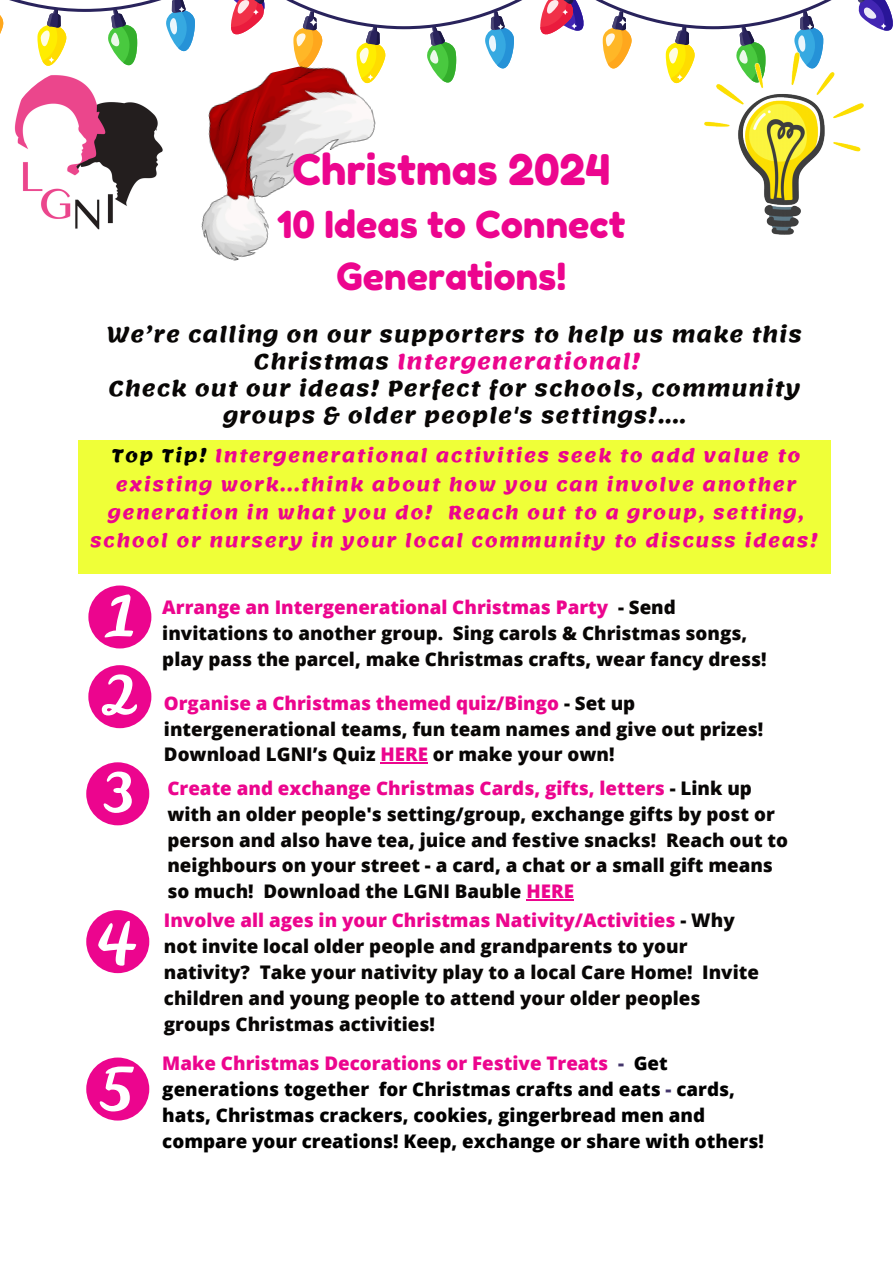
<style>
.page{position:relative;width:893px;height:1263px;background:#fff}
.page>*{position:absolute;margin:0;border:0;box-sizing:border-box;transform-origin:0 0}
.t1{font:42.15px "Fredoka One";color:#ec058e}
.t2{font:37.2px/51.8px "Fredoka One";color:#ec058e;text-align:center}
.t3{font:700 21px "Lemonada";letter-spacing:.045em;color:#080605}
.t4{font:700 21px "Lemonada";letter-spacing:.045em;color:#ec058e}
.t5{font:800 18.75px/25.9px "Open Sans";color:#080605}
.t6{font:800 18.75px/25.9px "Open Sans";color:#000}
.t7{font:700 18.15px/28.1px "Lemonada";letter-spacing:.085em;color:#ec058e;text-align:center}
.s1{color:#080605}
.s2{color:#000}
.s3{color:#ec058e}
.s4{color:#43356b}
</style>
<div class="page">
<svg style="left:0;top:0;width:893px;height:83px"></svg>
<img style="left:3px;top:66px;width:172px;height:172px;border-radius:50%">
<img style="left:172px;top:53px;width:226px;height:208px">
<img style="left:704px;top:53px;width:159px;height:182px">
<svg style="left:88px;top:585px;width:63px;height:63px"></svg>
<svg style="left:88px;top:665px;width:63px;height:63px"></svg>
<svg style="left:86px;top:762px;width:63px;height:63px"></svg>
<svg style="left:86px;top:910px;width:63px;height:63px"></svg>
<svg style="left:86px;top:1057px;width:63px;height:63px"></svg>
<hr style="left:380px;top:762px;width:48px;height:2px;background:#ec058e">
<hr style="left:526px;top:899px;width:48px;height:2px;background:#ec058e">
<div style="left:78px;top:440px;width:753px;height:134px;background:#efff38"></div>
<p class="t1" style="left:292px;top:144px;width:319px">Christmas 2024</p>
<p class="t2" style="left:277px;top:199px;width:350px">10 Ideas to Connect<br>Generations!</p>
<p class="t3" style="left:107px;top:322px;width:696px">We’re calling on our supporters to help us make this</p>
<p class="t4" style="left:254px;top:349px;width:387px"><span class="s1">Christmas</span> Intergenerational!</p>
<p class="t3" style="left:109px;top:376px;width:693px">Check out our ideas! Perfect for schools, community</p>
<p class="t3" style="left:223px;top:403px;width:464px">groups &amp; older people's settings!....</p>
<p class="t7" style="left:90px;top:442px;width:729px"><span class="s2">Top Tip!</span> Intergenerational activities seek to add value to existing work...think about how you can involve another generation in what you do! Reach out to a group, setting, school or nursery in your local community to discuss ideas!</p>
<p class="t5" style="left:162px;top:594px;width:605px"><span class="s3">Arrange an Intergenerational Christmas Party</span> - Send invitations to another group. Sing carols &amp; Christmas songs, play pass the parcel, make Christmas crafts, wear fancy dress!</p>
<h1 class="t5" style="left:164px;top:689px;width:601px"><span class="s3">Organise a Christmas themed quiz/Bingo</span> - Set up intergenerational teams, fun team names and give out prizes!<br>Download LGNI’s Quiz <span class="s3">HERE</span> or make your own!</h1>
<p class="t5" style="left:167px;top:774px;width:622px"><span class="s3">Create and exchange Christmas Cards, gifts, letters</span> - Link up with an older people's setting/group, exchange gifts by post or person and also have tea, juice and festive snacks! Reach out to neighbours on your street - a card, a chat or a small gift means so much! Download the LGNI Bauble <span class="s3">HERE</span></p>
<h2 class="t5" style="left:164px;top:907px;width:596px"><span class="s3">Involve all ages in your Christmas Nativity/Activities</span> - Why not invite local older people and grandparents to your nativity? Take your nativity play to a local Care Home! Invite children and young people to attend your older peoples groups Christmas activities!</h2>
<p class="t6" style="left:162px;top:1050px;width:574px"><span class="s3">Make Christmas Decorations or Festive Treats</span> <span class="s4">-</span> Get generations together for Christmas crafts and eats <span class="s4">-</span> cards, hats, Christmas crackers, cookies, gingerbread men and</p>
<p class="t6" style="left:162px;top:1127px;width:603px">compare your creations! Keep, exchange or share with others!</p>
</div>
